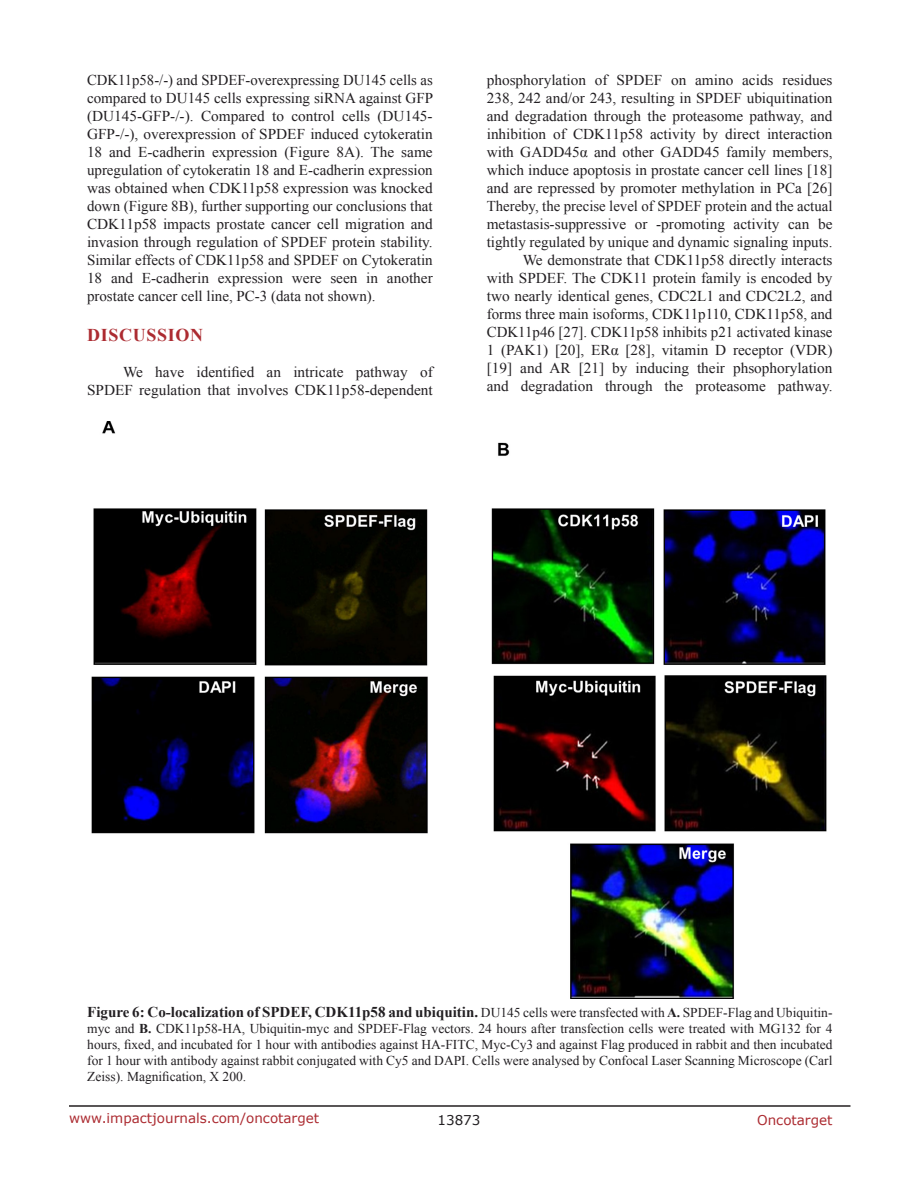
<style>
.page{position:relative;width:918px;height:1188px;background:#fff}
.page>*{position:absolute;margin:0;border:0;box-sizing:border-box;transform-origin:0 0}
.Heading{font:700 18px "Times New Roman";letter-spacing:.035em;color:#ac2b31}
.BodyText{font:15px/18px "Times New Roman";color:#221f22;text-align:justify}
.FigureText{font:700 15px "Times New Roman";color:#221f22}
.FigureText-2{font:13.5px/16.2px "Times New Roman";color:#221f22;text-align:justify}
.t1{font:13.5px "Verdana";color:#ac2b31}
.t2{font:13.5px "Verdana";color:#221f22}
.s1{font-weight:400;font-size:13.5px}
.s2{font-size:13.5px}
.s3{font-weight:700}
</style>
<div class="page">
<hr style="left:69px;top:1105px;width:781px;height:2px;background:#231f20">
<img style="left:91px;top:421px;width:736px;height:578px">
<p class="BodyText" style="left:87px;top:71px;width:348px">CDK11p58-/-) and SPDEF-overexpressing DU145 cells as compared to DU145 cells expressing siRNA against GFP (DU145-GFP-/-). Compared to control cells (DU145- GFP-/-), overexpression of SPDEF induced cytokeratin 18 and E-cadherin expression (Figure 8A). The same upregulation of cytokeratin 18 and E-cadherin expression was obtained when CDK11p58 expression was knocked down (Figure 8B), further supporting our conclusions that CDK11p58 impacts prostate cancer cell migration and invasion through regulation of SPDEF protein stability.<br>Similar effects of CDK11p58 and SPDEF on Cytokeratin 18 and E-cadherin expression were seen in another prostate cancer cell line, PC-3 (data not shown).</p>
<p class="Heading" style="left:87px;top:322px;width:117px">DISCUSSION</p>
<p class="BodyText" style="left:87px;top:363px;width:347px;text-align:right">We have identified an intricate pathway of<br>SPDEF regulation that involves CDK11p58-dependent</p>
<p class="BodyText" style="left:487px;top:71px;width:347px">phosphorylation of SPDEF on amino acids residues 238, 242 and/or 243, resulting in SPDEF ubiquitination and degradation through the proteasome pathway, and inhibition of CDK11p58 activity by direct interaction with GADD45α and other GADD45 family members, which induce apoptosis in prostate cancer cell lines [18] and are repressed by promoter methylation in PCa [26] Thereby, the precise level of SPDEF protein and the actual metastasis-suppressive or -promoting activity can be tightly regulated by unique and dynamic signaling inputs.</p>
<p class="BodyText" style="left:487px;top:251px;width:347px;text-indent:36px">We demonstrate that CDK11p58 directly interacts with SPDEF. The CDK11 protein family is encoded by two nearly identical genes, CDC2L1 and CDC2L2, and forms three main isoforms, CDK11p110, CDK11p58, and CDK11p46 [27]. CDK11p58 inhibits p21 activated kinase 1 (PAK1) [20], ERα [28], vitamin D receptor (VDR) [19] and AR [21] by inducing their phsophorylation and degradation through the proteasome pathway.</p>
<p class="FigureText" style="left:87px;top:1001px;width:747px">Figure 6: Co-localization of SPDEF, CDK11p58 and ubiquitin. <span class="s1">DU145 cells were transfected with</span> <span class="s2">A.</span> <span class="s1">SPDEF-Flag and Ubiquitin-</span></p>
<p class="FigureText-2" style="left:87px;top:1020px;width:747px">myc and <span class="s3">B.</span> CDK11p58-HA, Ubiquitin-myc and SPDEF-Flag vectors. 24 hours after transfection cells were treated with MG132 for 4 hours, fixed, and incubated for 1 hour with antibodies against HA-FITC, Myc-Cy3 and against Flag produced in rabbit and then incubated for 1 hour with antibody against rabbit conjugated with Cy5 and DAPI. Cells were analysed by Confocal Laser Scanning Microscope (Carl Zeiss). Magnification, X 200.</p>
<p class="t1" style="left:69px;top:1109px;width:252px">www.impactjournals.com/oncotarget</p>
<p class="t2" style="left:438px;top:1111px;width:44px">13873</p>
<p class="t1" style="left:757px;top:1111px;width:77px">Oncotarget</p>
</div>
